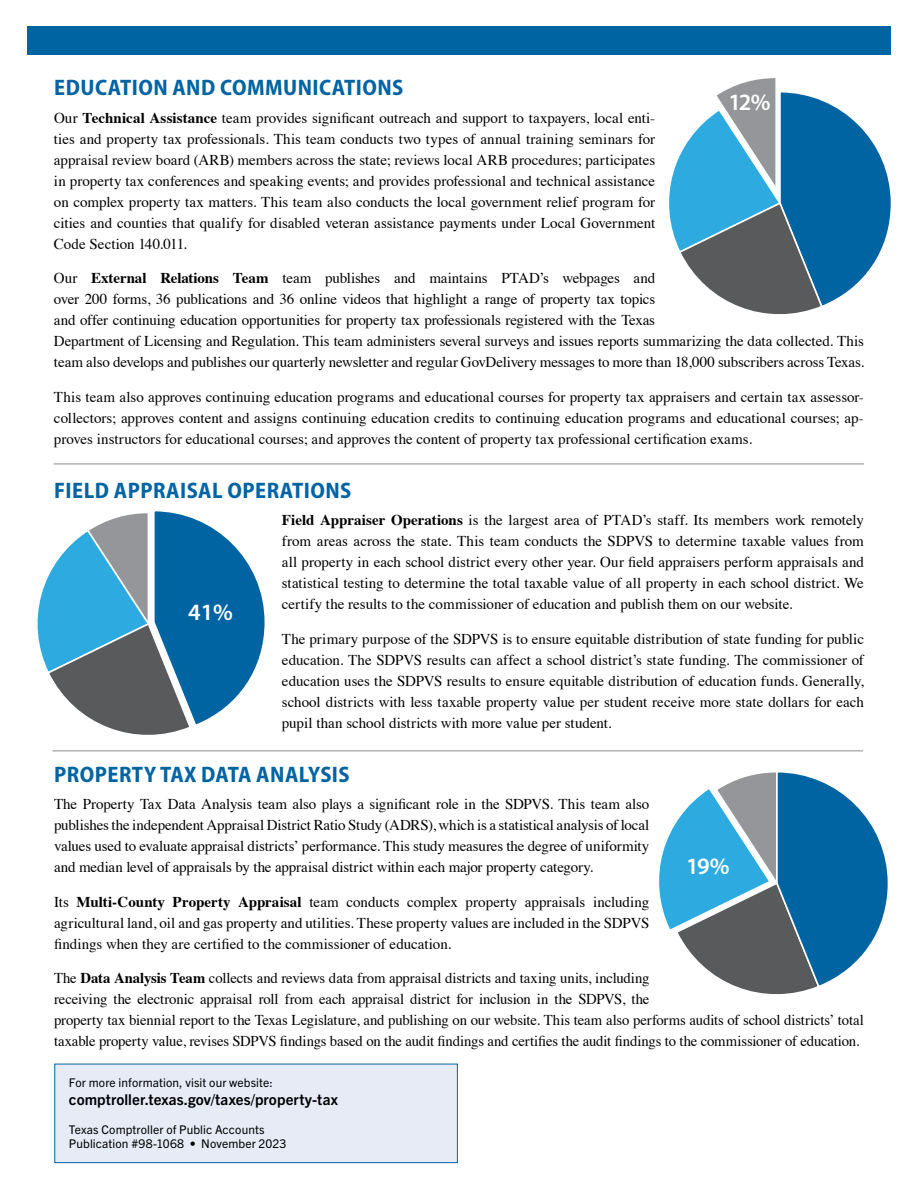
<style>
.page{position:relative;width:918px;height:1188px;background:#fff}
.page>*{position:absolute;margin:0;border:0;box-sizing:border-box;transform-origin:0 0}
.t1{font:600 23.55px "Myriad Pro";color:#fff}
.t2{font:700 semi-condensed 22.5px "Myriad Pro";letter-spacing:.02em;color:#0064a3}
.Body{font:15px/21px "Times";letter-spacing:-.005em;color:#000;text-align:justify}
.Back_Cover_1__Main_Text{font:700 15px "Trade Gothic Next LT Pro";letter-spacing:.005em;color:#000}
.Back_Cover_1__Main_Text-2{font:12px "Trade Gothic Next LT Pro";letter-spacing:.01em;color:#000}
.s1{font-weight:700}
</style>
<div class="page">
<div style="left:27px;top:26px;width:864px;height:29px;background:#0064a3"></div>
<div style="left:54px;top:1064px;width:404px;height:99px;background:#e6ebf6;border:1px solid #0064a3"></div>
<svg style="left:669px;top:78px;width:222px;height:237px"></svg>
<svg style="left:37px;top:511px;width:228px;height:224px"></svg>
<svg style="left:659px;top:772px;width:229px;height:222px"></svg>
<hr style="left:54px;top:464px;width:810px;height:1px;background:#8c8c8c">
<hr style="left:53px;top:750px;width:810px;height:1px;background:#8c8c8c">
<h2 class="t2" style="left:54px;top:73px;width:351px">EDUCATION AND COMMUNICATIONS</h2>
<p class="Body" style="left:54px;top:106px;width:603px">Our <span class="s1">Technical Assistance</span> team provides significant outreach and support to taxpayers, local enti&shy;ties and property tax professionals. This team conducts two types of annual training seminars for appraisal review board (ARB) members across the state; reviews local ARB procedures; participates in property tax conferences and speaking events; and provides professional and technical assistance on complex property tax matters. This team also conducts the local government relief program for cities and counties that qualify for disabled veteran assistance payments under Local Government Code Section 140.011.</p>
<p class="Body" style="left:54px;top:266px;width:812px;text-align:left">Our <span class="s1">External Relations Team</span> team publishes and maintains PTAD’s webpages and<br>over 200 forms, 36 publications and 36 online videos that highlight a range of property tax topics<br>and offer continuing education opportunities for property tax professionals registered with the Texas<br>Department of Licensing and Regulation. This team administers several surveys and issues reports summarizing the data collected. This team also develops and publishes our quarterly newsletter and regular GovDelivery messages to more than 18,000 subscribers across Texas.</p>
<p class="Body" style="left:54px;top:385px;width:812px">This team also approves continuing education programs and educational courses for property tax appraisers and certain tax assessor&shy;collectors; approves content and assigns continuing education credits to continuing education programs and educational courses; ap&shy;proves instructors for educational courses; and approves the content of property tax professional certification exams.</p>
<h2 class="t2" style="left:54px;top:476px;width:299px">FIELD APPRAISAL OPERATIONS</h2>
<p class="Body" style="left:282px;top:508px;width:584px"><span class="s1">Field Appraiser Operations</span> is the largest area of PTAD’s staff. Its members work remotely from areas across the state. This team conducts the SDPVS to determine taxable values from all property in each school district every other year. Our field appraisers perform appraisals and statistical testing to determine the total taxable value of all property in each school district. We certify the results to the commissioner of education and publish them on our website.</p>
<p class="Body" style="left:282px;top:627px;width:584px">The primary purpose of the SDPVS is to ensure equitable distribution of state funding for public education. The SDPVS results can affect a school district’s state funding. The commissioner of education uses the SDPVS results to ensure equitable distribution of education funds. Generally, school districts with less taxable property value per student receive more state dollars for each pupil than school districts with more value per student.</p>
<h2 class="t2" style="left:54px;top:760px;width:297px">PROPERTY TAX DATA ANALYSIS</h2>
<p class="Body" style="left:54px;top:792px;width:597px">The Property Tax Data Analysis team also plays a significant role in the SDPVS. This team also publishes the independent Appraisal District Ratio Study (ADRS), which is a statistical analysis of local values used to evaluate appraisal districts’ performance. This study measures the degree of uniformity and median level of appraisals by the appraisal district within each major property category.</p>
<p class="Body" style="left:54px;top:890px;width:597px">Its <span class="s1">Multi-County Property Appraisal</span> team conducts complex property appraisals including agricultural land, oil and gas property and utilities. These property values are included in the SDPVS findings when they are certified to the commissioner of education.</p>
<p class="Body" style="left:54px;top:966px;width:811px;text-align:left">The <span class="s1">Data Analysis Team</span> collects and reviews data from appraisal districts and taxing units, including<br>receiving the electronic appraisal roll from each appraisal district for inclusion in the SDPVS, the<br>property tax biennial report to the Texas Legislature, and publishing on our website. This team also performs audits of school districts’ total taxable property value, revises SDPVS findings based on the audit findings and certifies the audit findings to the commissioner of education.</p>
<p class="Back_Cover_1__Main_Text-2" style="left:69px;top:1074px;width:205px">For more information, visit our website:</p>
<p class="Back_Cover_1__Main_Text" style="left:69px;top:1089px;width:271px">comptroller.texas.gov/taxes/property-tax</p>
<p class="Back_Cover_1__Main_Text-2" style="left:69px;top:1121px;width:197px">Texas Comptroller of Public Accounts</p>
<p class="Back_Cover_1__Main_Text-2" style="left:69px;top:1136px;width:219px">Publication #98-1068 • November 2023</p>
<p class="t1" style="left:729px;top:87px;width:44px">12%</p>
<p class="t1" style="left:188px;top:598px;width:46px">41%</p>
<p class="t1" style="left:686px;top:851px;width:45px">19%</p>
</div>
